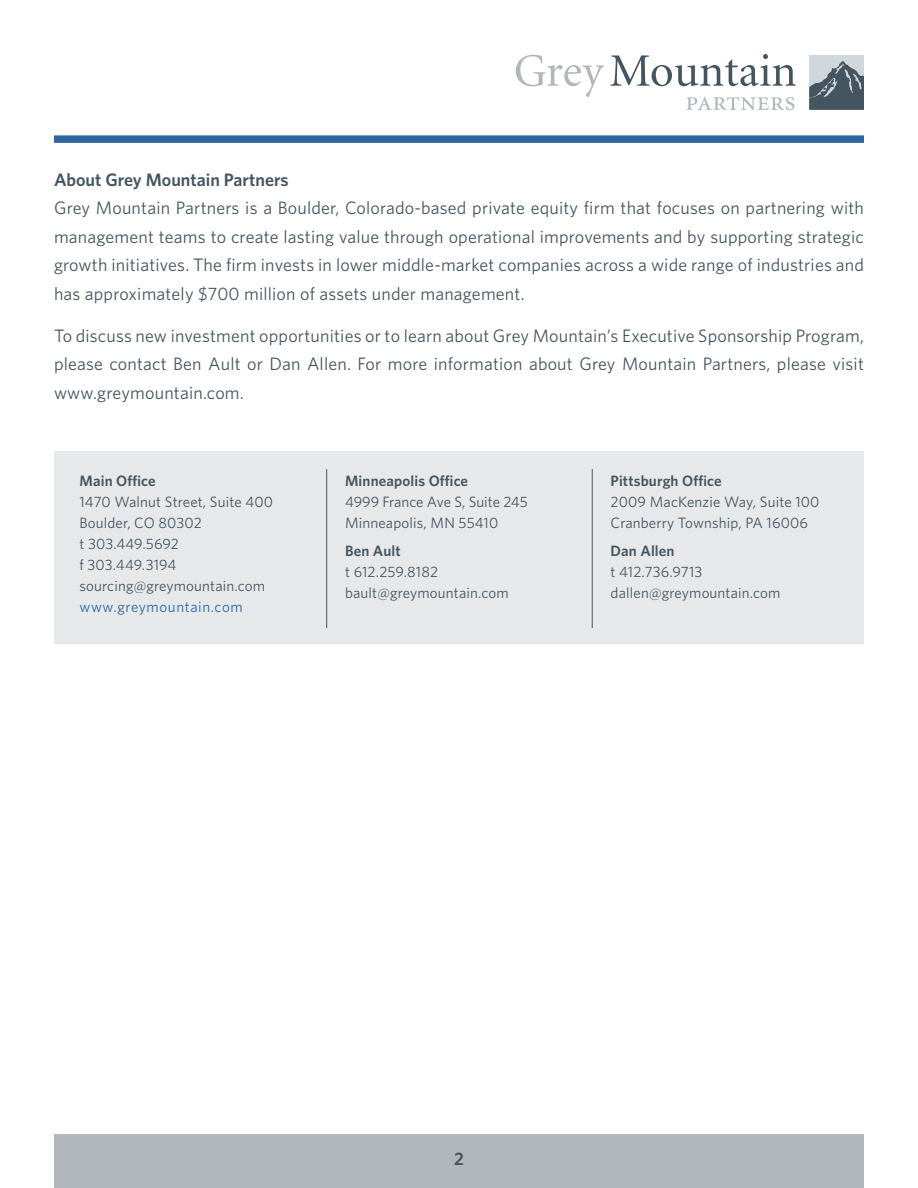
<style>
.page{position:relative;width:918px;height:1188px;background:#fff}
.page>*{position:absolute;margin:0;border:0;box-sizing:border-box;transform-origin:0 0}
.t1{font:18px/28.5px "Whitney";letter-spacing:.01em;color:#45555f;text-align:justify}
.t2{font:600 18px "Whitney";color:#45555f}
.t3{font:15px/21px "Whitney";letter-spacing:.01em;color:#45555f}
.s1{font-weight:600}
.s2{color:#2e679b}
</style>
<div class="page">
<div style="left:809px;top:56px;width:55px;height:54px;background:#cfd7dc"></div>
<svg style="left:809px;top:61px;width:55px;height:49px"></svg>
<svg style="left:516px;top:55px;width:88px;height:42px"></svg>
<svg style="left:610px;top:54px;width:186px;height:32px"></svg>
<svg style="left:686px;top:97px;width:109px;height:13px"></svg>
<div style="left:54px;top:135px;width:810px;height:8px;background:#2e679b"></div>
<div style="left:54px;top:1134px;width:810px;height:54px;background:#b2b7bb"></div>
<div style="left:54px;top:452px;width:810px;height:192px;background:#e6e8ea"></div>
<hr style="left:326px;top:469px;width:1px;height:159px;background:#45555f">
<hr style="left:592px;top:469px;width:1px;height:159px;background:#45555f">
<p class="t2" style="left:54px;top:167px;width:236px">About Grey Mountain Partners</p>
<p class="t1" style="left:54px;top:193px;width:812px">Grey Mountain Partners is a Boulder, Colorado-based private equity firm that focuses on partnering with management teams to create lasting value through operational improvements and by supporting strategic growth initiatives. The firm invests in lower middle-market companies across a wide range of industries and has approximately $700 million of assets under management.</p>
<p class="t1" style="left:54px;top:321px;width:812px">To discuss new investment opportunities or to learn about Grey Mountain’s Executive Sponsorship Program, please contact Ben Ault or Dan Allen. For more information about Grey Mountain Partners, please visit www.greymountain.com.</p>
<p class="t3" style="left:80px;top:470px;width:195px"><span class="s1">Main Office<br></span>1470 Walnut Street, Suite 400<br>Boulder, CO 80302<br>t 303.449.5692<br>f 303.449.3194 sourcing@greymountain.com <span class="s2">www.greymountain.com</span></p>
<p class="t3" style="left:345px;top:470px;width:184px"><span class="s1">Minneapolis Office<br></span>4999 France Ave S, Suite 245<br>Minneapolis, MN 55410</p>
<p class="t3" style="left:345px;top:540px;width:165px"><span class="s1">Ben Ault<br></span>t 612.259.8182 bault@greymountain.com</p>
<p class="t3" style="left:611px;top:470px;width:210px"><span class="s1">Pittsburgh Office<br></span>2009 MacKenzie Way, Suite 100<br>Cranberry Township, PA 16006</p>
<p class="t3" style="left:611px;top:540px;width:171px"><span class="s1">Dan Allen<br></span>t 412.736.9713 dallen@greymountain.com</p>
<p class="t2" style="left:454px;top:1146px;width:11px">2</p>
</div>
